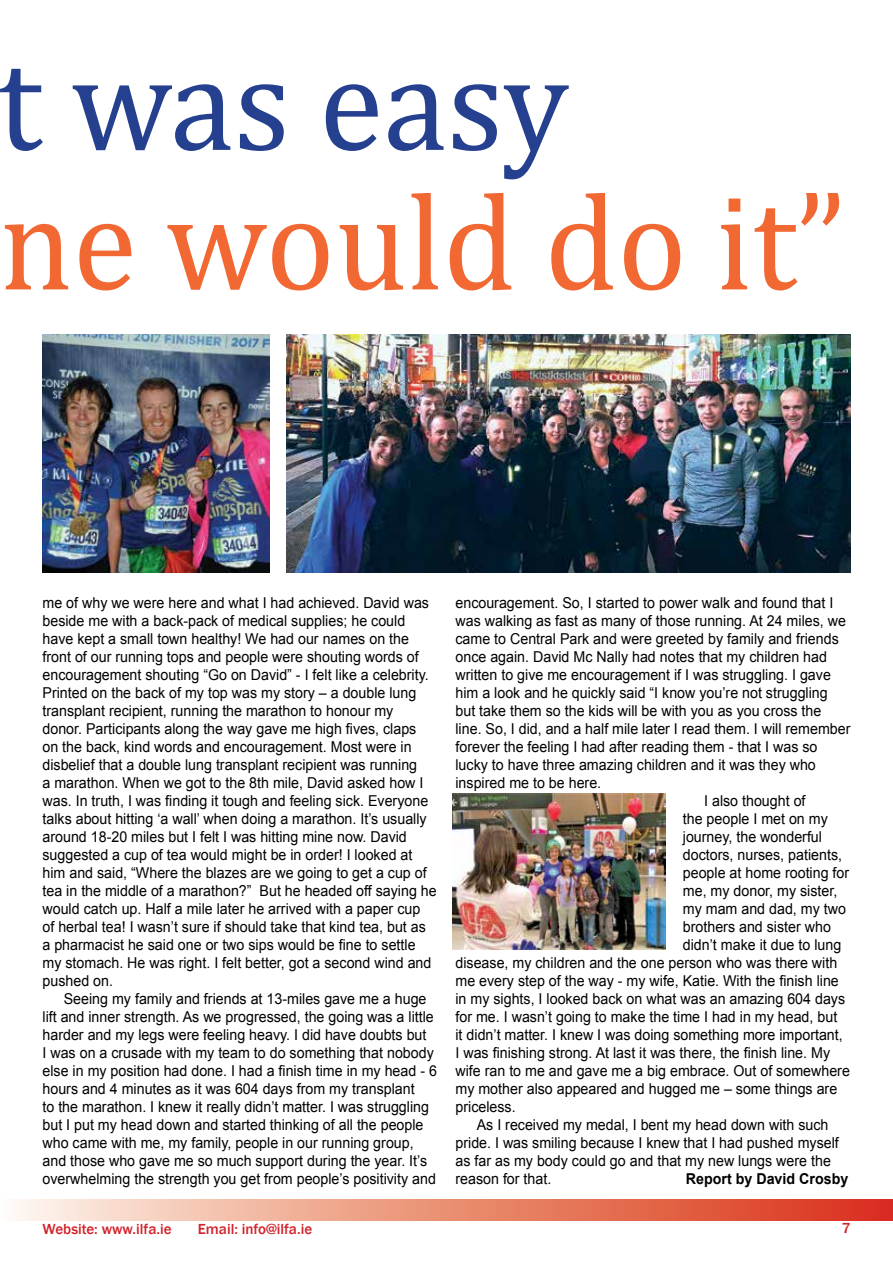
<style>
.page{position:relative;width:893px;height:1263px;background:#fff}
.page>*{position:absolute;margin:0;border:0;box-sizing:border-box;transform-origin:0 0}
.t1{font:138px "Cambria Math";color:#f26833;scale:.95 1}
.t2{font:138px "Cambria Math";color:#25408f;scale:.95 1}
.t3{font:15px/18px "Arial";color:#000;scale:.95 1}
.t4{font:500 15px "Franklin Gothic";color:#d2232a}
.t5{font:700 15px "Arial";color:#000;scale:.95 1}
</style>
<div class="page">
<svg style="left:15px;top:1199px;width:878px;height:21px;background:#ea8f78"></svg>
<img style="left:43px;top:335px;width:227px;height:237px">
<img style="left:286px;top:334px;width:564px;height:238px">
<img style="left:453px;top:793px;width:213px;height:156px">
<h1 class="t2" style="left:-2px;top:22px;width:602px">t was easy</h1>
<h1 class="t1" style="left:0;top:161px;width:892px">ne would do it”</h1>
<p class="t3" style="left:43px;top:594px;width:416px">me of why we were here and what I had achieved. David was beside me with a back-pack of medical supplies; he could have kept a small town healthy! We had our names on the front of our running tops and people were shouting words of encouragement shouting “Go on David” - I felt like a celebrity.<br>Printed on the back of my top was my story – a double lung transplant recipient, running the marathon to honour my<br>donor. Participants along the way gave me high fives, claps<br>on the back, kind words and encouragement. Most were in disbelief that a double lung transplant recipient was running<br>a marathon. When we got to the 8th mile, David asked how I was. In truth, I was finding it tough and feeling sick. Everyone talks about hitting ‘a wall’ when doing a marathon. It’s usually around 18-20 miles but I felt I was hitting mine now. David suggested a cup of tea would might be in order! I looked at him and said, “Where the blazes are we going to get a cup of tea in the middle of a marathon?” But he headed off saying he would catch up. Half a mile later he arrived with a paper cup<br>of herbal tea! I wasn’t sure if should take that kind tea, but as a pharmacist he said one or two sips would be fine to settle my stomach. He was right. I felt better, got a second wind and pushed on.</p>
<p class="t3" style="left:43px;top:990px;width:417px;text-indent:21px">Seeing my family and friends at 13-miles gave me a huge lift and inner strength. As we progressed, the going was a little harder and my legs were feeling heavy. I did have doubts but<br>I was on a crusade with my team to do something that nobody else in my position had done. I had a finish time in my head - 6 hours and 4 minutes as it was 604 days from my transplant<br>to the marathon. I knew it really didn’t matter. I was struggling but I put my head down and started thinking of all the people who came with me, my family, people in our running group, and those who gave me so much support during the year. It’s overwhelming the strength you get from people’s positivity and</p>
<p class="t3" style="left:455px;top:594px;width:399px">encouragement. So, I started to power walk and found that I</p>
<p class="t3" style="left:455px;top:612px;width:413px">was walking as fast as many of those running. At 24 miles, we</p>
<p class="t3" style="left:455px;top:630px;width:405px">came to Central Park and were greeted by family and friends</p>
<p class="t3" style="left:455px;top:648px;width:393px">once again. David Mc Nally had notes that my children had</p>
<p class="t3" style="left:455px;top:666px;width:397px">written to give me encouragement if I was struggling. I gave</p>
<p class="t3" style="left:455px;top:684px;width:393px">him a look and he quickly said “I know you’re not struggling</p>
<p class="t3" style="left:455px;top:702px;width:387px">but take them so the kids will be with you as you cross the</p>
<p class="t3" style="left:455px;top:720px;width:417px">line. So, I did, and a half mile later I read them. I will remember</p>
<p class="t3" style="left:455px;top:738px;width:383px">forever the feeling I had after reading them - that I was so</p>
<p class="t3" style="left:455px;top:756px;width:381px">lucky to have three amazing children and it was they who</p>
<p class="t3" style="left:455px;top:774px;width:155px">inspired me to be here.</p>
<p class="t3" style="left:704px;top:792px;width:108px">I also thought of</p>
<p class="t3" style="left:683px;top:810px;width:154px">the people I met on my</p>
<p class="t3" style="left:683px;top:828px;width:148px">journey, the wonderful</p>
<p class="t3" style="left:683px;top:846px;width:169px">doctors, nurses, patients,</p>
<p class="t3" style="left:683px;top:864px;width:177px">people at home rooting for</p>
<p class="t3" style="left:683px;top:882px;width:164px">me, my donor, my sister,</p>
<p class="t3" style="left:683px;top:900px;width:173px">my mam and dad, my two</p>
<p class="t3" style="left:683px;top:918px;width:157px">brothers and sister who</p>
<p class="t3" style="left:683px;top:936px;width:168px">didn’t make it due to lung</p>
<p class="t3" style="left:455px;top:954px;width:403px">disease, my children and the one person who was there with</p>
<p class="t3" style="left:455px;top:972px;width:405px">me every step of the way - my wife, Katie. With the finish line</p>
<p class="t3" style="left:455px;top:990px;width:412px">in my sights, I looked back on what was an amazing 604 days</p>
<p class="t3" style="left:455px;top:1008px;width:403px">for me. I wasn’t going to make the time I had in my head, but</p>
<p class="t3" style="left:455px;top:1026px;width:409px">it didn’t matter. I knew I was doing something more important,</p>
<p class="t3" style="left:455px;top:1044px;width:396px">I was finishing strong. At last it was there, the finish line. My</p>
<p class="t3" style="left:455px;top:1062px;width:417px">wife ran to me and gave me a big embrace. Out of somewhere</p>
<p class="t3" style="left:455px;top:1080px;width:403px">my mother also appeared and hugged me – some things are</p>
<p class="t3" style="left:455px;top:1098px;width:65px">priceless.</p>
<p class="t3" style="left:477px;top:1116px;width:372px">As I received my medal, I bent my head down with such</p>
<p class="t3" style="left:455px;top:1134px;width:405px">pride. I was smiling because I knew that I had pushed myself</p>
<p class="t3" style="left:455px;top:1152px;width:397px">as far as my body could go and that my new lungs were the</p>
<p class="t3" style="left:455px;top:1170px;width:102px">reason for that.</p>
<p class="t5" style="left:686px;top:1169px;width:172px">Report by David Crosby</p>
<p class="t4" style="left:43px;top:1220px;width:131px">Website: www.ilfa.ie</p>
<p class="t4" style="left:198px;top:1220px;width:116px">Email: info@ilfa.ie</p>
<p class="t4" style="left:842px;top:1219px;width:10px">7</p>
</div>
